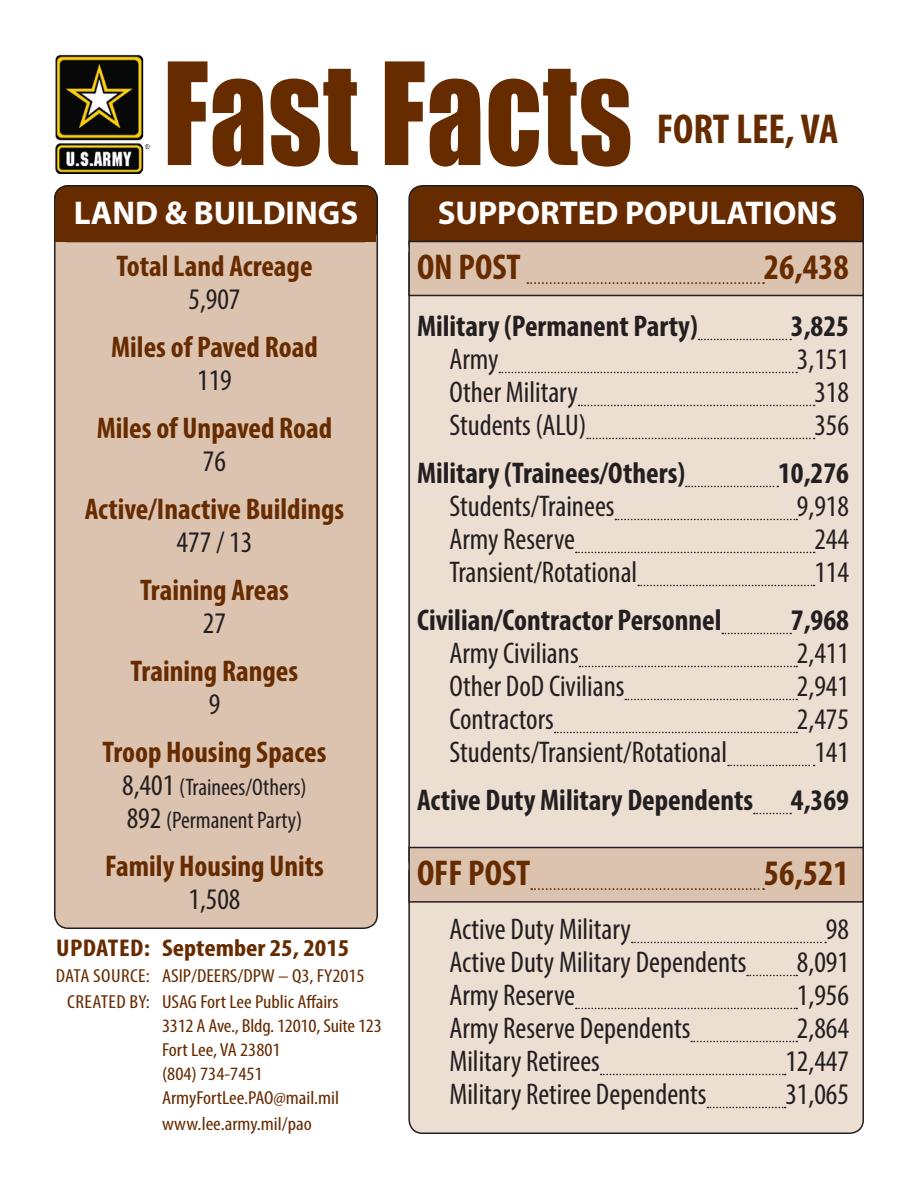
<style>
.page{position:relative;width:918px;height:1188px;background:#fff}
.page>*{position:absolute;margin:0;border:0;box-sizing:border-box;transform-origin:0 0}
.t1{font:131.1px "Impact";letter-spacing:.01em;color:#672b00;scale:.87 1}
.t2{font:700 condensed 42px "Myriad Pro";color:#672b00}
.t3{font:700 condensed 36px "Myriad Pro";color:#672b00}
.t4{font:700 33px "Myriad Pro";color:#fff}
.t5{font:700 33px "Myriad Pro";color:#fff}
.t6{font:condensed 30px "Myriad Pro";color:#231f20}
.t7{font:700 condensed 30px "Myriad Pro";color:#672b00}
.t8{font:700 condensed 30px "Myriad Pro";color:#231f20}
.t9{font:700 condensed 24.3px "Myriad Pro";color:#672b00;scale:1.11 1}
.t10{font:condensed 24px/33px "Myriad Pro";color:#231f20}
.t11{font:condensed 18.9px/24px "Myriad Pro";color:#672b00;scale:1.11 1}
.s1{font-size:30px}
</style>
<div class="page">
<div style="left:55px;top:186px;width:322px;height:742px;background:#dcc3b0;border-radius:14px"></div>
<div style="left:54px;top:185px;width:324px;height:744px;border:2px solid #231f20;border-radius:14px"></div>
<div style="left:409px;top:186px;width:454px;height:72px;background:#672b00;border-radius:14px"></div>
<div style="left:408px;top:185px;width:456px;height:73px;border:2px solid #231f20;border-radius:14px"></div>
<div style="left:409px;top:242px;width:454px;height:632px;background:#edded2;border-radius:14px"></div>
<div style="left:409px;top:242px;width:454px;height:54px;background:#dcc3b0"></div>
<div style="left:408px;top:241px;width:456px;height:55px;border:2px solid #231f20"></div>
<img style="left:55px;top:54px;width:96px;height:120px">
<svg style="left:527px;top:282px;width:237px;height:2px"></svg>
<svg style="left:699px;top:339px;width:92px;height:1px"></svg>
<svg style="left:499px;top:372px;width:298px;height:1px"></svg>
<svg style="left:579px;top:405px;width:236px;height:1px"></svg>
<svg style="left:587px;top:438px;width:228px;height:1px"></svg>
<svg style="left:686px;top:486px;width:92px;height:1px"></svg>
<svg style="left:615px;top:519px;width:182px;height:1px"></svg>
<svg style="left:576px;top:552px;width:239px;height:1px"></svg>
<svg style="left:638px;top:585px;width:177px;height:1px"></svg>
<svg style="left:722px;top:633px;width:69px;height:1px"></svg>
<svg style="left:579px;top:666px;width:218px;height:1px"></svg>
<svg style="left:625px;top:699px;width:172px;height:1px"></svg>
<svg style="left:555px;top:732px;width:242px;height:1px"></svg>
<svg style="left:728px;top:765px;width:87px;height:1px"></svg>
<svg style="left:754px;top:813px;width:37px;height:1px"></svg>
<div style="left:409px;top:859px;width:454px;height:274px;background:#edded2;border-radius:14px"></div>
<div style="left:408px;top:858px;width:456px;height:276px;border:2px solid #231f20;border-radius:14px"></div>
<div style="left:409px;top:848px;width:454px;height:54px;background:#dcc3b0"></div>
<div style="left:408px;top:847px;width:456px;height:56px;border:2px solid #231f20"></div>
<svg style="left:531px;top:888px;width:233px;height:2px"></svg>
<svg style="left:632px;top:942px;width:194px;height:1px"></svg>
<svg style="left:747px;top:975px;width:50px;height:1px"></svg>
<svg style="left:576px;top:1008px;width:221px;height:1px"></svg>
<svg style="left:691px;top:1041px;width:106px;height:1px"></svg>
<svg style="left:601px;top:1074px;width:185px;height:1px"></svg>
<svg style="left:707px;top:1107px;width:79px;height:1px"></svg>
<div style="left:55px;top:186px;width:322px;height:56px;background:#672b00;border-radius:13px"></div>
<div style="left:54px;top:185px;width:324px;height:57px;border:2px solid #231f20;border-radius:13px"></div>
<div style="left:56px;top:200px;width:320px;height:42px;background:#672b00"></div>
<h1 class="t1" style="left:163px;top:12px;width:541px">Fast Facts</h1>
<h2 class="t2" style="left:657px;top:103px;width:183px">FORT LEE, VA</h2>
<p class="t5" style="left:74px;top:192px;width:286px">LAND &amp; BUILDINGS</p>
<p class="t7" style="left:116px;top:247px;width:198px">Total Land Acreage</p>
<p class="t6" style="left:188px;top:281px;width:54px">5,907</p>
<p class="t7" style="left:111px;top:328px;width:208px">Miles of Paved Road</p>
<p class="t6" style="left:197px;top:362px;width:36px">119</p>
<p class="t7" style="left:97px;top:409px;width:237px">Miles of Unpaved Road</p>
<p class="t6" style="left:203px;top:443px;width:25px">76</p>
<p class="t7" style="left:85px;top:490px;width:261px">Active/Inactive Buildings</p>
<p class="t6" style="left:177px;top:524px;width:77px">477 / 13</p>
<p class="t7" style="left:140px;top:571px;width:150px">Training Areas</p>
<p class="t6" style="left:203px;top:605px;width:25px">27</p>
<p class="t7" style="left:131px;top:652px;width:169px">Training Ranges</p>
<p class="t6" style="left:209px;top:686px;width:13px">9</p>
<p class="t7" style="left:103px;top:733px;width:225px">Troop Housing Spaces</p>
<p class="t10" style="left:122px;top:770px;width:186px"><span class="s1">8,401</span> (Trainees/Others)<br><span class="s1">892</span> (Permanent Party)</p>
<p class="t7" style="left:105px;top:847px;width:220px">Family Housing Units</p>
<p class="t6" style="left:188px;top:881px;width:54px">1,508</p>
<p class="t9" style="left:56px;top:933px;width:266px">UPDATED: September 25, 2015</p>
<p class="t11" style="left:56px;top:964px;width:50px">Data Sourc</p>
<p class="t11" style="left:67px;top:963px;width:269px;line-height:26.1px;text-indent:71px">e: ASIP/DEERS/DPW – Q3, FY2015<br>Created by: USAG Fort Lee Public Affairs</p>
<p class="t11" style="left:162px;top:1014px;width:200px">3312 A Ave., Bldg. 12010, Suite 123<br>Fort Lee, VA 23801<br>(804) 734-7451<br>ArmyFortLee.PAO@mail.mil</p>
<p class="t11" style="left:162px;top:1112px;width:136px">www.lee.army.mil/pao</p>
<p class="t4" style="left:438px;top:192px;width:401px">SUPPORTED POPULATIONS</p>
<p class="t3" style="left:417px;top:245px;width:105px">ON POST</p>
<p class="t3" style="left:764px;top:245px;width:87px">26,438</p>
<p class="t8" style="left:417px;top:308px;width:282px">Military (Permanent Party)</p>
<p class="t8" style="left:791px;top:308px;width:60px">3,825</p>
<p class="t6" style="left:449px;top:341px;width:51px">Army</p>
<p class="t6" style="left:797px;top:341px;width:54px">3,151</p>
<p class="t6" style="left:449px;top:374px;width:130px">Other Military</p>
<p class="t6" style="left:814px;top:374px;width:36px">318</p>
<p class="t6" style="left:449px;top:407px;width:138px">Students (ALU)</p>
<p class="t6" style="left:814px;top:407px;width:36px">356</p>
<p class="t8" style="left:417px;top:455px;width:270px">Military (Trainees/Others)</p>
<p class="t8" style="left:778px;top:455px;width:72px">10,276</p>
<p class="t6" style="left:449px;top:488px;width:167px">Students/Trainees</p>
<p class="t6" style="left:797px;top:488px;width:54px">9,918</p>
<p class="t6" style="left:449px;top:521px;width:127px">Army Reserve</p>
<p class="t6" style="left:814px;top:521px;width:36px">244</p>
<p class="t6" style="left:449px;top:554px;width:189px">Transient/Rotational</p>
<p class="t6" style="left:814px;top:554px;width:36px">114</p>
<p class="t8" style="left:417px;top:602px;width:306px">Civilian/Contractor Personnel</p>
<p class="t8" style="left:791px;top:602px;width:60px">7,968</p>
<p class="t6" style="left:449px;top:635px;width:131px">Army Civilians</p>
<p class="t6" style="left:797px;top:635px;width:54px">2,411</p>
<p class="t6" style="left:449px;top:668px;width:177px">Other DoD Civilians</p>
<p class="t6" style="left:797px;top:668px;width:54px">2,941</p>
<p class="t6" style="left:449px;top:701px;width:106px">Contractors</p>
<p class="t6" style="left:797px;top:701px;width:54px">2,475</p>
<p class="t6" style="left:449px;top:734px;width:279px">Students/Transient/Rotational</p>
<p class="t6" style="left:814px;top:734px;width:36px">141</p>
<p class="t8" style="left:417px;top:782px;width:338px">Active Duty Military Dependents</p>
<p class="t8" style="left:791px;top:782px;width:60px">4,369</p>
<p class="t3" style="left:417px;top:851px;width:115px">OFF POST</p>
<p class="t3" style="left:764px;top:851px;width:87px">56,521</p>
<p class="t6" style="left:449px;top:911px;width:183px">Active Duty Military</p>
<p class="t6" style="left:826px;top:911px;width:25px">98</p>
<p class="t6" style="left:449px;top:944px;width:298px">Active Duty Military Dependents</p>
<p class="t6" style="left:797px;top:944px;width:54px">8,091</p>
<p class="t6" style="left:449px;top:977px;width:127px">Army Reserve</p>
<p class="t6" style="left:797px;top:977px;width:54px">1,956</p>
<p class="t6" style="left:449px;top:1010px;width:243px">Army Reserve Dependents</p>
<p class="t6" style="left:797px;top:1010px;width:54px">2,864</p>
<p class="t6" style="left:449px;top:1043px;width:152px">Military Retirees</p>
<p class="t6" style="left:785px;top:1043px;width:65px">12,447</p>
<p class="t6" style="left:449px;top:1076px;width:259px">Military Retiree Dependents</p>
<p class="t6" style="left:785px;top:1076px;width:65px">31,065</p>
</div>
